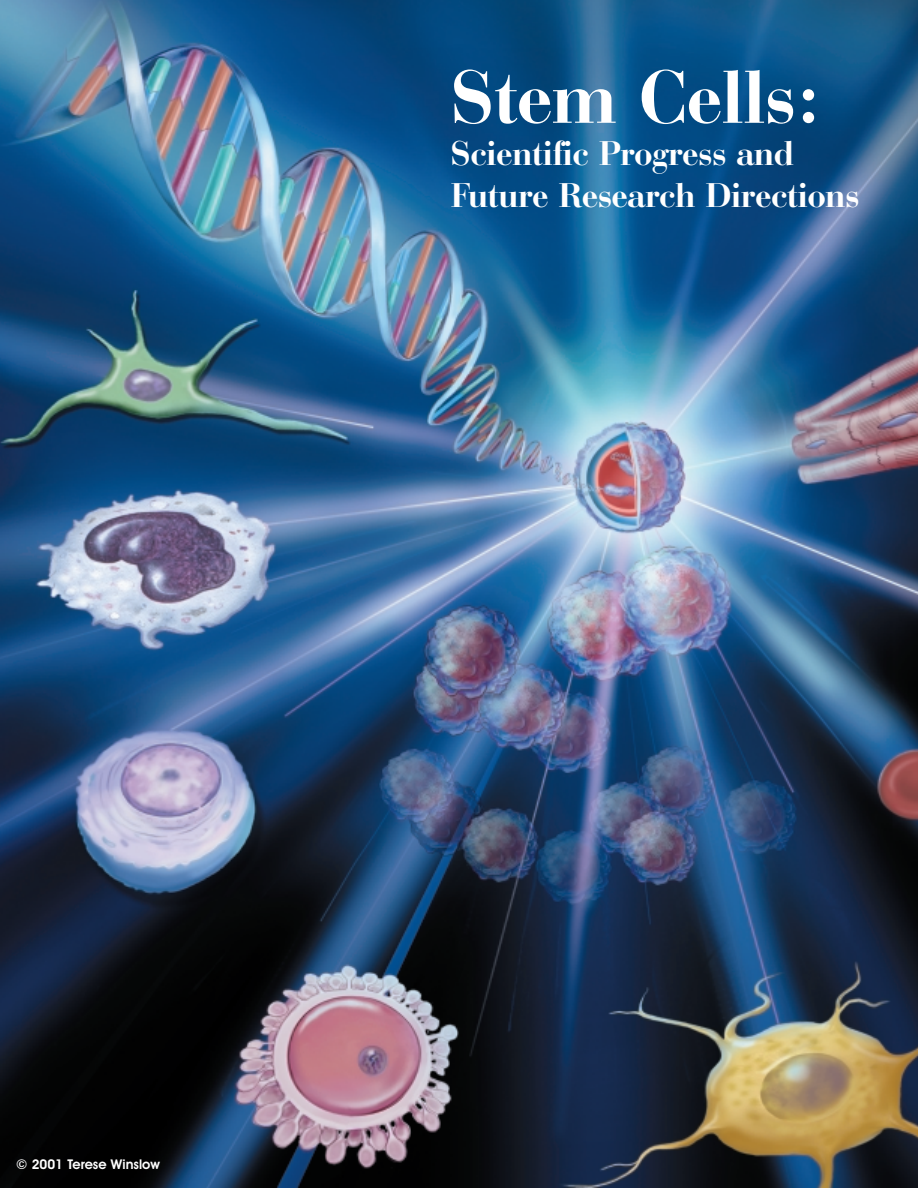
<style>
.page{position:relative;width:918px;height:1188px;background:#fff}
.page>*{position:absolute;margin:0;border:0;box-sizing:border-box;transform-origin:0 0}
.t1{font:700 78px "Bauer Bodoni BT";color:#fff}
.t2{font:700 35.7px/42.3px "Bauer Bodoni BT";color:#fff}
.t3{font:600 13.5px "Avant Garde IT Cby BT";color:#fff}
</style>
<div class="page">
<img style="left:0;top:0;width:918px;height:1188px">
<h1 class="t1" style="left:451px;top:68px;width:372px">Stem Cells:</h1>
<p class="t2" style="left:451px;top:140px;width:410px">Scientific Progress and<br>Future Research Directions</p>
<p class="t3" style="left:16px;top:1159px;width:145px">© 2001 Terese Winslow</p>
</div>
